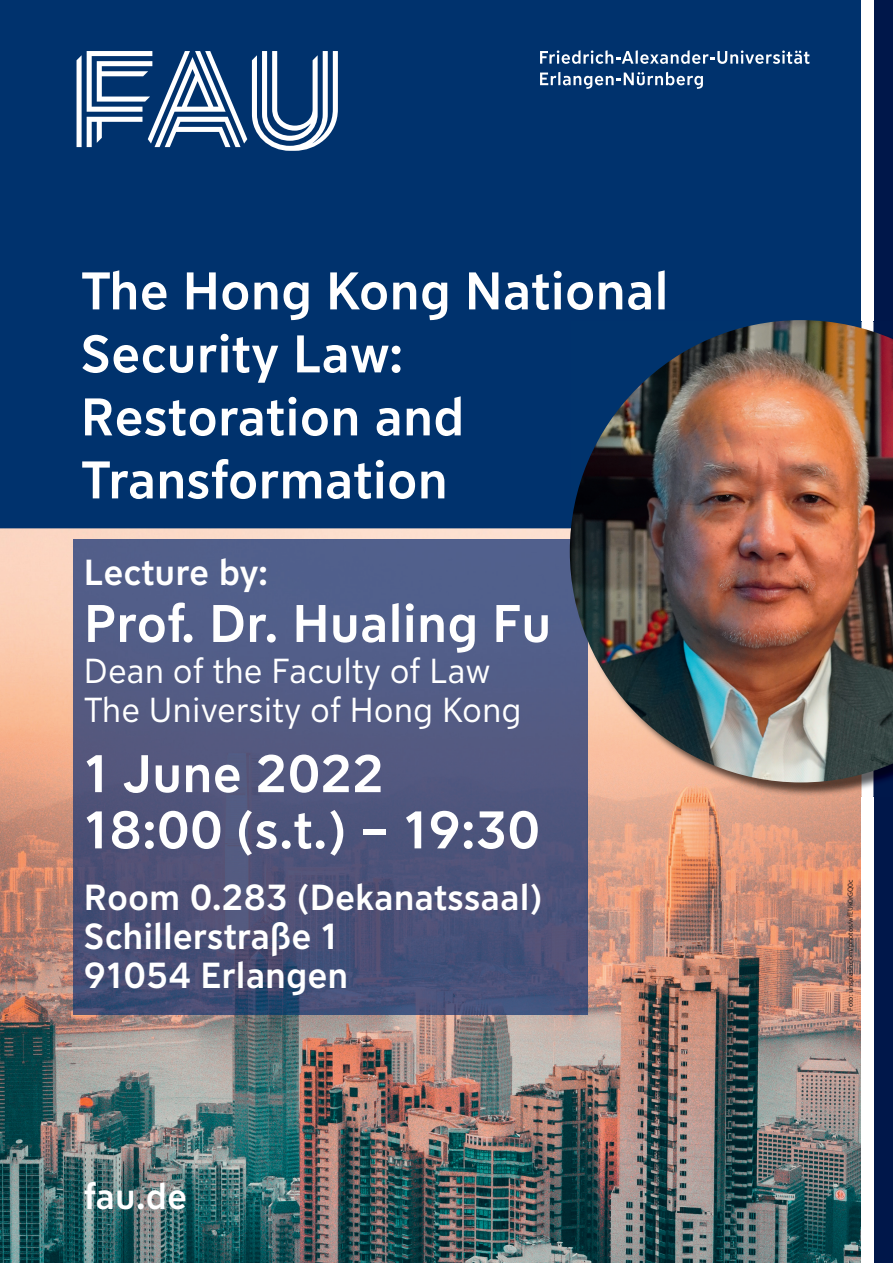
<style>
.page{position:relative;width:893px;height:1263px;background:#fff}
.page>*{position:absolute;margin:0;border:0;box-sizing:border-box;transform-origin:0 0}
.t1{font:500 52.5px/63px "FAU Sans";color:#fff}
.t2{font:500 36px/39px "FAU Sans";color:#fff}
.t3{font:34.5px/39px "FAU Sans";color:#fff}
.t4{font:7.5px "Myriad Pro";color:#231f20}
</style>
<div class="page">
<div style="left:0;top:0;width:861px;height:1263px;background:#00326d"></div>
<svg style="left:77px;top:51px;width:261px;height:100px"></svg>
<svg style="left:540px;top:50px;width:269px;height:14px"></svg>
<svg style="left:540px;top:72px;width:163px;height:17px"></svg>
<img style="left:0;top:528px;width:861px;height:735px">
<div style="left:873px;top:0;width:20px;height:1263px;background:#00174a"></div>
<img style="left:73px;top:539px;width:515px;height:475px">
<img style="left:756px;top:782px;width:119px;height:15px">
<img style="left:588px;top:782px;width:168px;height:15px">
<img style="left:571px;top:782px;width:17px;height:15px">
<img style="left:570px;top:320px;width:323px;height:462px">
<p class="t1" style="left:81px;top:256px;width:589px">The Hong Kong National<br>Security Law:<br>Restoration and<br>Transformation</p>
<p class="t2" style="left:84px;top:550px;width:186px">Lecture by:</p>
<p class="t1" style="left:84px;top:589px;width:469px">Prof. Dr. Hualing Fu</p>
<p class="t3" style="left:84px;top:650px;width:439px">Dean of the Faculty of Law<br>The University of Hong Kong</p>
<p class="t1" style="left:84px;top:742px;width:458px;line-height:56.2px">1 June 2022<br>18:00 (s.t.) – 19:30</p>
<p class="t2" style="left:84px;top:875px;width:459px">Room 0.283 (Dekanatssaal)<br>Schillerstraße 1<br>91054 Erlangen</p>
<p class="t4" style="left:846px;top:1010px;width:133px;rotate:-90deg">Foto: unsplash.com/photos/wfEUk0rGQ0c</p>
<p class="t2" style="left:84px;top:1174px;width:105px">fau.de</p>
</div>
